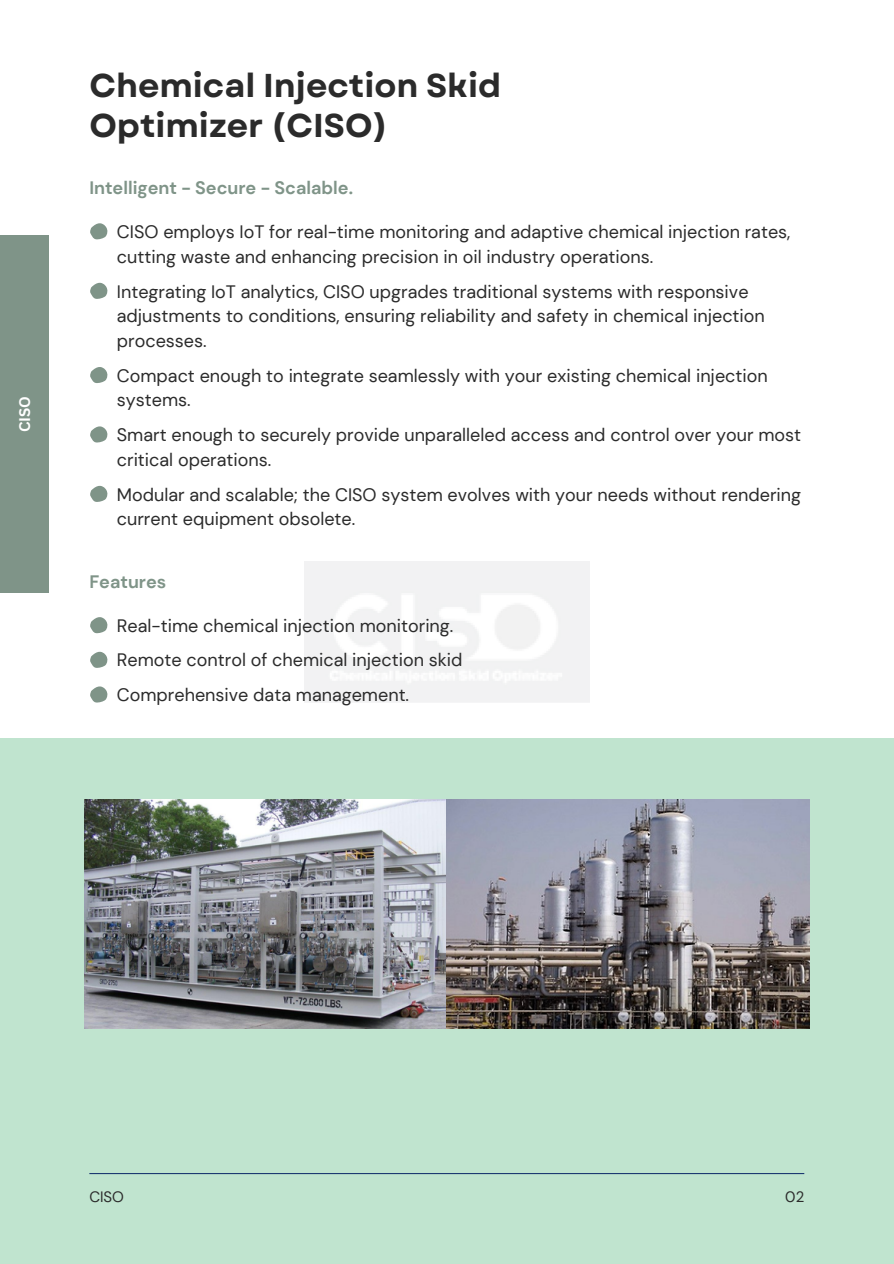
<style>
.page{position:relative;width:894px;height:1264px;background:#fff}
.page>*{position:absolute;margin:0;border:0;box-sizing:border-box;transform-origin:0 0}
.t1{font:700 33px/39.3px "Garet";color:#2b2b2b}
.t2{font:18px/24.8px "DM Sans";color:#2b2b2b}
.t3{font:700 18px "DM Sans";color:#7f9488}
.t4{font:15px "DM Sans";color:#2b2b2b}
.t5{font:700 15px "Canva Sans";color:#fff}
</style>
<div class="page">
<div style="left:0;top:738px;width:893px;height:525px;background:#c0e4cf"></div>
<div style="left:0;top:235px;width:49px;height:358px;background:#7f9488"></div>
<hr style="left:89px;top:1172px;width:715px;height:2px;background:#1d3a72">
<svg style="left:90px;top:223px;width:18px;height:17px"></svg>
<svg style="left:90px;top:617px;width:18px;height:16px"></svg>
<svg style="left:90px;top:651px;width:18px;height:17px"></svg>
<svg style="left:90px;top:686px;width:18px;height:17px"></svg>
<svg style="left:90px;top:282px;width:18px;height:17px"></svg>
<svg style="left:90px;top:367px;width:18px;height:16px"></svg>
<svg style="left:90px;top:426px;width:18px;height:17px"></svg>
<svg style="left:90px;top:485px;width:18px;height:17px"></svg>
<img style="left:84px;top:799px;width:725px;height:229px">
<p class="t5" style="left:14px;top:432px;width:38px;rotate:-90deg">CISO</p>
<h2 class="t1" style="left:89px;top:66px;width:413px">Chemical Injection Skid<br>Optimizer (CISO)</h2>
<p class="t3" style="left:89px;top:176px;width:265px">Intelligent - Secure - Scalable.</p>
<p class="t2" style="left:117px;top:219px;width:675px">CISO employs IoT for real-time monitoring and adaptive chemical injection rates, cutting waste and enhancing precision in oil industry operations.</p>
<h1 class="t2" style="left:117px;top:279px;width:649px">Integrating IoT analytics, CISO upgrades traditional systems with responsive adjustments to conditions, ensuring reliability and safety in chemical injection processes.</h1>
<h4 class="t2" style="left:117px;top:363px;width:652px">Compact enough to integrate seamlessly with your existing chemical injection systems.</h4>
<h2 class="t2" style="left:117px;top:422px;width:685px">Smart enough to securely provide unparalleled access and control over your most critical operations.</h2>
<p class="t2" style="left:117px;top:482px;width:685px">Modular and scalable; the CISO system evolves with your needs without rendering current equipment obsolete.</p>
<h3 class="t3" style="left:89px;top:570px;width:78px">Features</h3>
<h3 class="t2" style="left:117px;top:613px;width:338px">Real-time chemical injection monitoring.</h3>
<p class="t2" style="left:117px;top:648px;width:347px">Remote control of chemical injection skid</p>
<h3 class="t2" style="left:117px;top:682px;width:294px">Comprehensive data management.</h3>
<h3 class="t4" style="left:89px;top:1186px;width:36px">CISO</h3>
<p class="t4" style="left:785px;top:1186px;width:20px">02</p>
</div>
